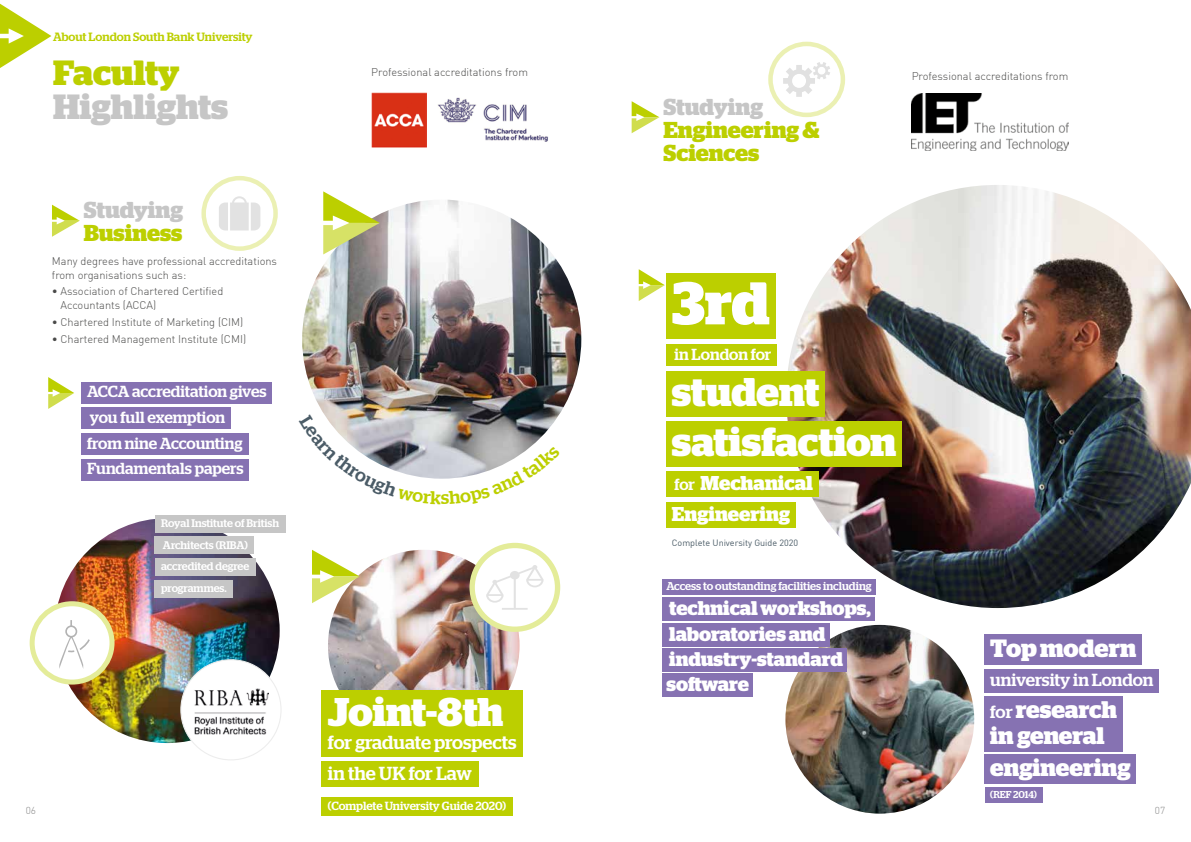
<style>
.page{position:relative;width:1191px;height:842px;background:#fff}
.page>*{position:absolute;margin:0;border:0;box-sizing:border-box;transform-origin:0 0}
.t1{font:700 60px "Stag";color:#fff}
.t2{font:700 40px/50.7px "Stag";color:#fff}
.t3{font:700 35px "Stag";color:#c6c6c6}
.t4{font:700 35px "Stag";letter-spacing:-.005em;color:#bccf00}
.t5{font:700 25px "Stag";letter-spacing:-.01em;color:#fff}
.t6{font:700 24px/26px "Stag";color:#fff}
.t7{font:700 23px/23px "Stag";color:#bccf00}
.t8{font:700 23px "Stag";letter-spacing:-.005em;color:#c6c6c6}
.t9{font:700 20px/30.7px "Stag";color:#fff}
.t10{font:700 19.8px/25.2px "Stag";letter-spacing:-.005em;color:#fff}
.t11{font:500 18.9px/30.3px "Stag";letter-spacing:-.005em;color:#fff}
.t12{font:500 17.5px "Stag";letter-spacing:-.005em;color:#fff}
.t13{font:500 16px/25.7px "Stag";letter-spacing:-.005em;color:#fff}
.t14{font:500 12px "Stag";letter-spacing:-.005em;color:#bccf00}
.t15{font:500 11.8px "Stag";letter-spacing:-.005em;color:#fff}
.t16{font:500 11.3px "Stag";color:#fff}
.t17{font:300 11px/14px "DIN Offc";color:#4a4a49}
.t18{font:500 11px/21.7px "Stag";letter-spacing:-.005em;color:#fff}
.t19{font:500 10px "Stag";color:#fff}
.t20{font:300 10px "DIN Offc";color:#878787}
.t21{font:9px "DIN Offc";color:#4b5c67}
.s1{font-weight:500;font-size:16px}
.s2{font-weight:500;font-size:17.5px}
</style>
<div class="page">
<svg style="left:0;top:4px;width:51px;height:64px"></svg>
<svg style="left:52px;top:205px;width:28px;height:32px"></svg>
<svg style="left:219px;top:196px;width:41px;height:34px"></svg>
<div style="left:201px;top:176px;width:77px;height:75px;border:4px solid #bccf00;border-radius:50%"></div>
<img style="left:302px;top:200px;width:279px;height:279px;border-radius:140px">
<svg style="left:323px;top:191px;width:57px;height:63px"></svg>
<div style="left:768px;top:42px;width:77px;height:75px;border:5px solid #bccf00;border-radius:50%"></div>
<svg style="left:783px;top:62px;width:47px;height:35px"></svg>
<svg style="left:631px;top:101px;width:28px;height:32px"></svg>
<img style="left:911px;top:94px;width:157px;height:57px">
<img style="left:785px;top:625px;width:189px;height:189px;border-radius:94px">
<div style="left:984px;top:634px;width:157px;height:30px;background:#8672b2"></div>
<div style="left:984px;top:669px;width:175px;height:24px;background:#8672b2"></div>
<div style="left:984px;top:696px;width:138px;height:56px;background:#8672b2"></div>
<div style="left:984px;top:754px;width:152px;height:29px;background:#8672b2"></div>
<div style="left:984px;top:787px;width:58px;height:16px;background:#8672b2"></div>
<img style="left:786px;top:185px;width:405px;height:423px">
<svg style="left:639px;top:269px;width:26px;height:32px"></svg>
<div style="left:666px;top:273px;width:109px;height:66px;background:#bccf00"></div>
<div style="left:666px;top:344px;width:111px;height:22px;background:#bccf00"></div>
<div style="left:666px;top:371px;width:159px;height:45px;background:#bccf00"></div>
<div style="left:666px;top:421px;width:236px;height:46px;background:#bccf00"></div>
<div style="left:666px;top:471px;width:152px;height:26px;background:#bccf00"></div>
<div style="left:666px;top:502px;width:129px;height:26px;background:#bccf00"></div>
<img style="left:328px;top:550px;width:191px;height:140px">
<svg style="left:312px;top:550px;width:48px;height:53px"></svg>
<svg style="left:472px;top:545px;width:85px;height:84px"></svg>
<div style="left:469px;top:543px;width:91px;height:89px;border:5px solid #e4ec99;border-radius:50%"></div>
<svg style="left:486px;top:565px;width:57px;height:45px"></svg>
<div style="left:321px;top:690px;width:202px;height:66px;background:#bccf00"></div>
<div style="left:321px;top:761px;width:157px;height:26px;background:#bccf00"></div>
<div style="left:321px;top:797px;width:191px;height:18px;background:#bccf00"></div>
<img style="left:55px;top:518px;width:225px;height:225px;border-radius:112px">
<div style="left:32px;top:604px;width:80px;height:78px;background:#fff;border-radius:50%"></div>
<div style="left:30px;top:601px;width:84px;height:83px;border:5px solid #e4ec99;border-radius:50%"></div>
<div style="left:65px;top:625px;width:12px;height:12px;border:2px solid #000;border-radius:50%"></div>
<svg style="left:70px;top:620px;width:2px;height:7px"></svg>
<svg style="left:59px;top:636px;width:31px;height:33px"></svg>
<div style="left:155px;top:515px;width:130px;height:17px;background:#c6c6c6"></div>
<div style="left:155px;top:537px;width:99px;height:17px;background:#c6c6c6"></div>
<div style="left:155px;top:558px;width:100px;height:18px;background:#c6c6c6"></div>
<div style="left:155px;top:580px;width:78px;height:17px;background:#c6c6c6"></div>
<div style="left:181px;top:660px;width:100px;height:100px;background:#fff;border-radius:50%"></div>
<img style="left:194px;top:689px;width:75px;height:46px">
<div style="left:81px;top:382px;width:191px;height:21px;background:#8672b2"></div>
<div style="left:81px;top:407px;width:150px;height:22px;background:#8672b2"></div>
<div style="left:81px;top:433px;width:167px;height:22px;background:#8672b2"></div>
<div style="left:81px;top:459px;width:168px;height:21px;background:#8672b2"></div>
<svg style="left:48px;top:377px;width:26px;height:32px"></svg>
<img style="left:371px;top:92px;width:55px;height:55px">
<img style="left:438px;top:97px;width:110px;height:45px">
<div style="left:662px;top:579px;width:213px;height:15px;background:#8672b2"></div>
<div style="left:662px;top:597px;width:212px;height:24px;background:#8672b2"></div>
<div style="left:662px;top:623px;width:167px;height:23px;background:#8672b2"></div>
<div style="left:662px;top:648px;width:185px;height:24px;background:#8672b2"></div>
<div style="left:662px;top:673px;width:91px;height:24px;background:#8672b2"></div>
<svg style="left:324px;top:414px;width:236px;height:65px"></svg>
<p class="t14" style="left:53px;top:30px;width:201px">About London South Bank University</p>
<h3 class="t4" style="left:53px;top:53px;width:128px">Faculty</h3>
<h3 class="t3" style="left:53px;top:87px;width:177px">Highlights</h3>
<p class="t17" style="left:371px;top:65px;width:158px">Professional accreditations from</p>
<h3 class="t8" style="left:663px;top:93px;width:101px">Studying</h3>
<h3 class="t7" style="left:663px;top:118px;width:158px">Engineering &amp;<br>Sciences</h3>
<p class="t17" style="left:911px;top:69px;width:158px">Professional accreditations from</p>
<h3 class="t8" style="left:84px;top:197px;width:101px">Studying</h3>
<h3 class="t7" style="left:84px;top:222px;width:100px">Business</h3>
<p class="t17" style="left:52px;top:253px;width:227px">Many degrees have professional accreditations from organisations such as:</p>
<p class="t17" style="left:60px;top:284px;width:164px;text-indent:-9px">• Association of Chartered Certified<br>Accountants (ACCA)</p>
<p class="t17" style="left:52px;top:315px;width:193px">• Chartered Institute of Marketing (CIM)</p>
<p class="t17" style="left:52px;top:332px;width:196px">• Chartered Management Institute (CMI)</p>
<h1 class="t1" style="left:672px;top:268px;width:99px">3rd</h1>
<h3 class="t13" style="left:674px;top:341px;width:98px">in London for</h3>
<h2 class="t2" style="left:672px;top:366px;width:226px">student satisfaction</h2>
<h3 class="t9" style="left:672px;top:468px;width:142px"><span class="s1">for</span> Mechanical<br>Engineering</h3>
<p class="t21" style="left:672px;top:537px;width:128px">Complete University Guide 2020</p>
<h3 class="t13" style="left:87px;top:379px;width:181px">ACCA accreditation gives you full exemption<br>from nine Accounting<br>Fundamentals papers</h3>
<p class="t18" style="left:161px;top:512px;width:120px">Royal Institute of British<br>Architects (RIBA) accredited degree programmes.</p>
<p class="t16" style="left:666px;top:579px;width:207px">Access to outstanding facilities including</p>
<h3 class="t10" style="left:666px;top:596px;width:206px">technical workshops, laboratories and industry-standard software</h3>
<h3 class="t5" style="left:990px;top:633px;width:147px">Top modern</h3>
<h3 class="t12" style="left:990px;top:670px;width:165px">university in London</h3>
<h3 class="t6" style="left:990px;top:697px;width:128px"><span class="s2">for</span> research in general</h3>
<h3 class="t6" style="left:990px;top:754px;width:142px">engineering</h3>
<p class="t19" style="left:990px;top:789px;width:48px">(REF 2014)</p>
<h2 class="t2" style="left:328px;top:686px;width:177px">Joint-8th</h2>
<h3 class="t11" style="left:328px;top:727px;width:190px">for graduate prospects in the UK for Law</h3>
<p class="t15" style="left:328px;top:799px;width:179px">(Complete University Guide 2020)</p>
<p class="t20" style="left:26px;top:804px;width:12px">06</p>
<p class="t20" style="left:1155px;top:804px;width:12px">07</p>
</div>
